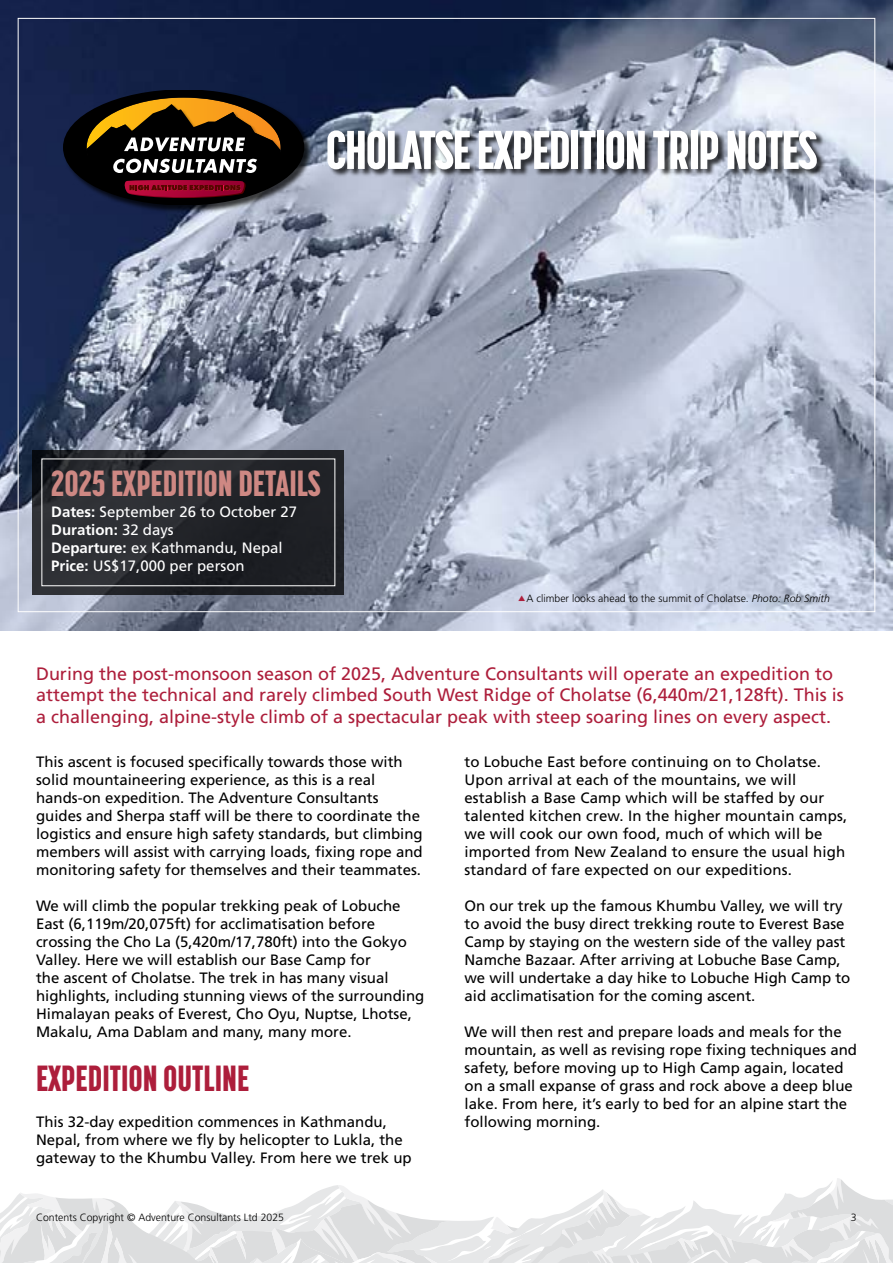
<style>
.page{position:relative;width:893px;height:1263px;background:#fff}
.page>*{position:absolute;margin:0;border:0;box-sizing:border-box;transform-origin:0 0}
.t1{font:800 54px "Korolev Compressed";letter-spacing:-.025em;color:#fff}
.t2{font:800 36px "Korolev Compressed";color:#ce8883}
.t3{font:800 36px "Korolev Compressed";color:#ad1e3b}
.t4{font:18px/21.6px "Frutiger LT Std";color:#ad1e3b}
.t5{font:15px/18px "Frutiger LT Std";color:#000}
.t6{font:15px/18px "Frutiger LT Std";color:#fff}
.t7{font:300 10.5px "Frutiger LT Std";color:#000}
.s1{font-weight:700}
.s2{font-style:italic}
</style>
<div class="page">
<svg style="left:0;top:1178px;width:893px;height:85px"></svg>
<img style="left:0;top:0;width:893px;height:630px">
<div style="left:63px;top:90px;width:249px;height:123px;background:#000;opacity:.75"></div>
<svg style="left:63px;top:90px;width:241px;height:115px;background:#413029"></svg>
<svg style="left:33px;top:450px;width:311px;height:145px;background:#282a2f"></svg>
<div style="left:329px;top:131px;width:496px;height:46px;background:#000;opacity:.75"></div>
<svg style="left:519px;top:595px;width:6px;height:6px"></svg>
<h1 class="t1" style="left:326px;top:118px;width:493px">CHOLATSE EXPEDITION TRIP NOTES</h1>
<h2 class="t2" style="left:51px;top:462px;width:271px">2025 EXPEDITION DETAILS</h2>
<p class="t6" style="left:51px;top:502px;width:247px"><span class="s1">Dates:</span> September 26 to October 27<br><span class="s1">Duration:</span> 32 days<br><span class="s1">Departure:</span> ex Kathmandu, Nepal<br><span class="s1">Price:</span> US$17,000 per person</p>
<p class="t7" style="left:527px;top:593px;width:305px">A climber looks ahead to the summit of Cholatse. <span class="s2">Photo: Rob Smith</span></p>
<p class="t4" style="left:36px;top:663px;width:809px">During the post-monsoon season of 2025, Adventure Consultants will operate an expedition to attempt the technical and rarely climbed South West Ridge of Cholatse (6,440m/21,128ft). This is a challenging, alpine-style climb of a spectacular peak with steep soaring lines on every aspect.</p>
<p class="t5" style="left:36px;top:753px;width:388px">This ascent is focused specifically towards those with solid mountaineering experience, as this is a real hands-on expedition. The Adventure Consultants guides and Sherpa staff will be there to coordinate the logistics and ensure high safety standards, but climbing members will assist with carrying loads, fixing rope and monitoring safety for themselves and their teammates.</p>
<p class="t5" style="left:36px;top:897px;width:390px">We will climb the popular trekking peak of Lobuche East (6,119m/20,075ft) for acclimatisation before crossing the Cho La (5,420m/17,780ft) into the Gokyo Valley. Here we will establish our Base Camp for<br>the ascent of Cholatse. The trek in has many visual highlights, including stunning views of the surrounding Himalayan peaks of Everest, Cho Oyu, Nuptse, Lhotse, Makalu, Ama Dablam and many, many more.</p>
<h2 class="t3" style="left:36px;top:1058px;width:215px">EXPEDITION OUTLINE</h2>
<p class="t5" style="left:36px;top:1113px;width:377px">This 32-day expedition commences in Kathmandu,<br>Nepal, from where we fly by helicopter to Lukla, the gateway to the Khumbu Valley. From here we trek up</p>
<p class="t5" style="left:464px;top:753px;width:384px">to Lobuche East before continuing on to Cholatse.<br>Upon arrival at each of the mountains, we will establish a Base Camp which will be staffed by our talented kitchen crew. In the higher mountain camps, we will cook our own food, much of which will be imported from New Zealand to ensure the usual high standard of fare expected on our expeditions.</p>
<p class="t5" style="left:464px;top:897px;width:387px">On our trek up the famous Khumbu Valley, we will try to avoid the busy direct trekking route to Everest Base Camp by staying on the western side of the valley past Namche Bazaar. After arriving at Lobuche Base Camp, we will undertake a day hike to Lobuche High Camp to aid acclimatisation for the coming ascent.</p>
<p class="t5" style="left:464px;top:1023px;width:394px">We will then rest and prepare loads and meals for the mountain, as well as revising rope fixing techniques and safety, before moving up to High Camp again, located on a small expanse of grass and rock above a deep blue lake. From here, it’s early to bed for an alpine start the following morning.</p>
<p class="t7" style="left:36px;top:1211px;width:250px">Contents Copyright © Adventure Consultants Ltd 2025</p>
<p class="t7" style="left:851px;top:1211px;width:7px">3</p>
</div>
